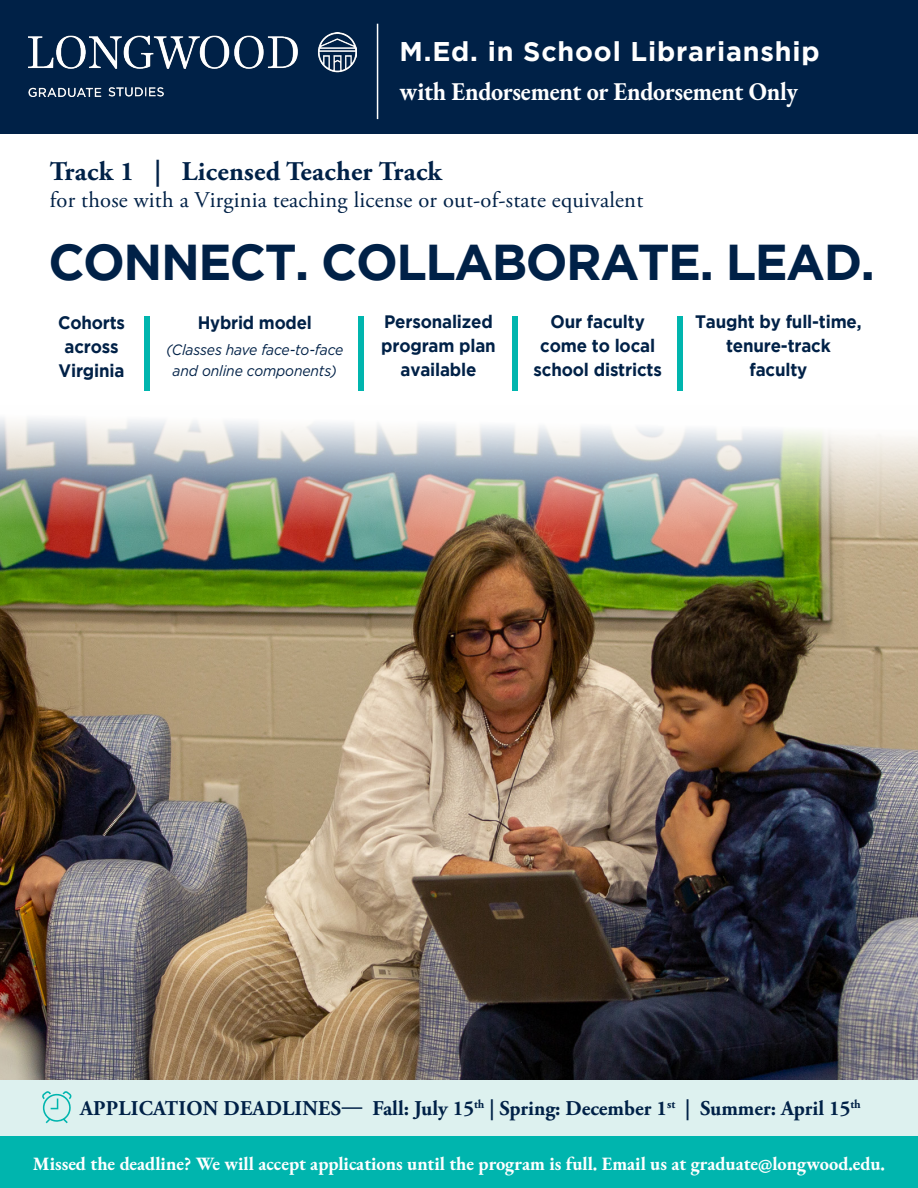
<style>
.page{position:relative;width:918px;height:1188px;background:#fff}
.page>*{position:absolute;margin:0;border:0;box-sizing:border-box;transform-origin:0 0}
.t1{font:700 50.25px "Gotham";letter-spacing:-.03em;color:#002147}
.t2{font:700 27px "Adobe Garamond Pro";letter-spacing:.01em;color:#002147}
.t3{font:700 27px "Gotham";letter-spacing:.03em;color:#fff}
.t4{font:700 25.5px "EB Garamond";letter-spacing:-.01em;color:#fff;scale:.94 1}
.t5{font:22.5px "Adobe Garamond Pro";letter-spacing:.01em;color:#002147}
.t6{font:700 21px "Adobe Garamond Pro";color:#002147}
.t7{font:700 18.75px "EB Garamond";color:#fff}
.t8{font:700 18px/24px "Gotham";letter-spacing:-.01em;color:#002147;text-align:center;scale:.94 1}
.t9{font:700 18px "Gotham";letter-spacing:-.01em;color:#002147;scale:.93 1}
.t10{font:italic 15px/21px "Gotham";letter-spacing:-.01em;color:#002147;text-align:center;scale:.93 1}
</style>
<div class="page">
<img style="left:0;top:418px;width:918px;height:662px">
<div style="left:145px;top:316px;width:5px;height:75px;background:#00b5ae"></div>
<div style="left:358px;top:316px;width:6px;height:75px;background:#00b5ae"></div>
<div style="left:513px;top:316px;width:5px;height:75px;background:#00b5ae"></div>
<div style="left:678px;top:316px;width:5px;height:75px;background:#00b5ae"></div>
<div style="left:0;top:1136px;width:918px;height:52px;background:#00b5ae"></div>
<div style="left:0;top:1080px;width:918px;height:56px;background:#ddf1ef"></div>
<svg style="left:42px;top:1091px;width:30px;height:32px"></svg>
<div style="left:0;top:0;width:918px;height:133px;background:#002147"></div>
<img style="left:28px;top:33px;width:329px;height:63px">
<hr style="left:377px;top:24px;width:1px;height:95px;background:#fff">
<p class="t3" style="left:400px;top:36px;width:422px">M.Ed. in School Librarianship</p>
<p class="t4" style="left:400px;top:74px;width:425px">with Endorsement or Endorsement Only</p>
<p class="t2" style="left:50px;top:156px;width:394px">Track 1 | Licensed Teacher Track</p>
<p class="t5" style="left:50px;top:187px;width:595px">for those with a Virginia teaching license or out-of-state equivalent</p>
<p class="t1" style="left:48px;top:233px;width:828px">CONNECT. COLLABORATE. LEAD.</p>
<p class="t8" style="left:58px;top:310px;width:73px">Cohorts</p>
<p class="t8" style="left:64px;top:334px;width:59px">across</p>
<p class="t8" style="left:59px;top:358px;width:72px">Virginia</p>
<p class="t9" style="left:198px;top:312px;width:124px">Hybrid model</p>
<p class="t10" style="left:166px;top:339px;width:192px">(Classes have face-to-face and online components)</p>
<p class="t8" style="left:381px;top:309px;width:123px">Personalized program plan available</p>
<p class="t8" style="left:534px;top:309px;width:138px">Our faculty come to local school districts</p>
<p class="t8" style="left:695px;top:309px;width:179px">Taught by full-time, tenure-track</p>
<p class="t8" style="left:749px;top:357px;width:63px">faculty</p>
<p class="t6" style="left:80px;top:1096px;width:782px">APPLICATION DEADLINES— Fall: July 15<sup>th</sup> | Spring: December 1<sup>st</sup> | Summer: April 15<sup>th</sup></p>
<p class="t7" style="left:33px;top:1150px;width:854px">Missed the deadline? We will accept applications until the program is full. Email us at graduate@longwood.edu.</p>
</div>
